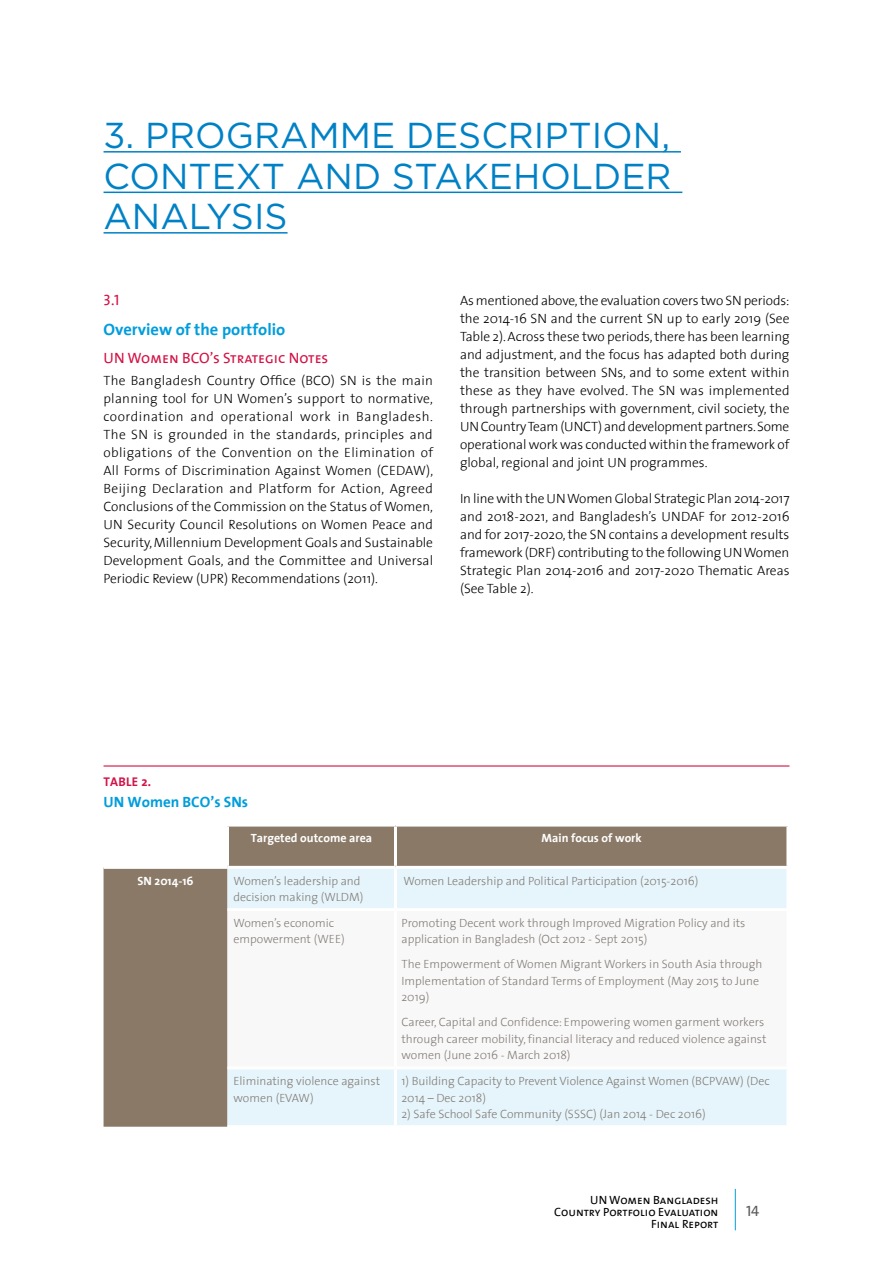
<style>
.page{position:relative;width:893px;height:1263px;background:#fff}
.page>*{position:absolute;margin:0;border:0;box-sizing:border-box;transform-origin:0 0}
.t1{font:36px/40.5px "Gotham";color:#0081c6;text-align:justify}
.t2{font:700 16.5px "The Sans";color:#009ddc}
.t3{font:15px "The Sans Caps";color:#d31245}
.t4{font:700 15px "The Sans";color:#009ddc}
.t5{font:15px "The Sans Caps";color:#58595b}
.t6{font:300 13.5px/18px "The Sans";color:#000;text-align:justify}
.t7{font:700 12.75px "The Sans";letter-spacing:.02em;color:#d31245}
.t8{font:300 12px/16.5px "The Sans";color:#827c78}
.t9{font:12px/12px "The Sans Caps";color:#000;text-align:right}
.t10{font:700 12px "The Sans";color:#fff}
</style>
<div class="page">
<hr style="left:735px;top:1189px;width:1px;height:41px;background:#009ddc">
<hr style="left:104px;top:151px;width:577px;height:2px;background:#0081c6">
<hr style="left:104px;top:192px;width:578px;height:1px;background:#0081c6">
<hr style="left:104px;top:232px;width:184px;height:2px;background:#0081c6">
<hr style="left:104px;top:765px;width:685px;height:1px;background:#d31245">
<svg style="left:104px;top:826px;width:682px;height:301px;background:#948574"></svg>
<div style="left:227px;top:869px;width:559px;height:256px;background:#e6f5fb"></div>
<svg style="left:227px;top:911px;width:559px;height:155px"></svg>
<hr style="left:226px;top:826px;width:3px;height:40px;background:#fff">
<hr style="left:394px;top:826px;width:3px;height:40px;background:#fff">
<hr style="left:104px;top:866px;width:123px;height:3px;background:#fff">
<hr style="left:227px;top:866px;width:168px;height:3px;background:#fff">
<hr style="left:395px;top:866px;width:394px;height:3px;background:#fff">
<hr style="left:227px;top:908px;width:168px;height:3px;background:#fff">
<hr style="left:395px;top:908px;width:394px;height:3px;background:#fff">
<hr style="left:227px;top:1066px;width:168px;height:3px;background:#fff">
<hr style="left:395px;top:1066px;width:394px;height:3px;background:#fff">
<hr style="left:227px;top:1125px;width:168px;height:3px;background:#fff">
<hr style="left:395px;top:1125px;width:394px;height:3px;background:#fff">
<hr style="left:394px;top:1069px;width:3px;height:56px;background:#fff">
<hr style="left:394px;top:869px;width:3px;height:39px;background:#fff">
<hr style="left:394px;top:911px;width:3px;height:155px;background:#fff">
<h1 class="t1" style="left:104px;top:114px;width:569px">3. PROGRAMME DESCRIPTION, CONTEXT AND STAKEHOLDER ANALYSIS</h1>
<p class="t3" style="left:104px;top:288px;width:17px">3.1</p>
<p class="t2" style="left:104px;top:315px;width:183px">Overview of the portfolio</p>
<p class="t3" style="left:104px;top:345px;width:226px">UN Women BCO’s Strategic Notes</p>
<p class="t6" style="left:104px;top:371px;width:331px">The Bangladesh Country Office (BCO) SN is the main planning tool for UN Women’s support to normative, coordination and operational work in Bangladesh.<br>The SN is grounded in the standards, principles and obligations of the Convention on the Elimination of All Forms of Discrimination Against Women (CEDAW), Beijing Declaration and Platform for Action, Agreed Conclusions of the Commission on the Status of Women, UN Security Council Resolutions on Women Peace and Security, Millennium Development Goals and Sustainable Development Goals, and the Committee and Universal Periodic Review (UPR) Recommendations (2011).</p>
<p class="t6" style="left:460px;top:291px;width:331px">As mentioned above, the evaluation covers two SN periods: the 2014-16 SN and the current SN up to early 2019 (See Table 2). Across these two periods, there has been learning and adjustment, and the focus has adapted both during the transition between SNs, and to some extent within these as they have evolved. The SN was implemented through partnerships with government, civil society, the UN Country Team (UNCT) and development partners. Some operational work was conducted within the framework of global, regional and joint UN programmes.</p>
<p class="t6" style="left:460px;top:489px;width:331px">In line with the UN Women Global Strategic Plan 2014-2017 and 2018-2021, and Bangladesh’s UNDAF for 2012-2016 and for 2017-2020, the SN contains a development results framework (DRF) contributing to the following UN Women Strategic Plan 2014-2016 and 2017-2020 Thematic Areas (See Table 2).</p>
<p class="t7" style="left:104px;top:771px;width:49px">TABLE 2.</p>
<p class="t4" style="left:104px;top:789px;width:146px">UN Women BCO’s SNs</p>
<p class="t10" style="left:251px;top:828px;width:123px">Targeted outcome area</p>
<p class="t10" style="left:542px;top:828px;width:102px">Main focus of work</p>
<p class="t10" style="left:138px;top:870px;width:57px">SN 2014-16</p>
<p class="t8" style="left:233px;top:872px;width:131px">Women’s leadership and decision making (WLDM)</p>
<p class="t8" style="left:403px;top:872px;width:296px">Women Leadership and Political Participation (2015-2016)</p>
<p class="t8" style="left:233px;top:914px;width:113px">Women’s economic empowerment (WEE)</p>
<p class="t8" style="left:401px;top:914px;width:345px">Promoting Decent work through Improved Migration Policy and its application in Bangladesh (Oct 2012 - Sept 2015)</p>
<p class="t8" style="left:401px;top:956px;width:362px">The Empowerment of Women Migrant Workers in South Asia through<br>Implementation of Standard Terms of Employment (May 2015 to June<br>2019)</p>
<p class="t8" style="left:401px;top:1014px;width:367px">Career, Capital and Confidence: Empowering women garment workers through career mobility, financial literacy and reduced violence against women (June 2016 - March 2018)</p>
<p class="t8" style="left:233px;top:1072px;width:148px">Eliminating violence against women (EVAW)</p>
<p class="t8" style="left:401px;top:1072px;width:370px">1) Building Capacity to Prevent Violence Against Women (BCPVAW) (Dec<br>2014 – Dec 2018)</p>
<p class="t8" style="left:401px;top:1105px;width:306px">2) Safe School Safe Community (SSSC) (Jan 2014 - Dec 2016)</p>
<p class="t9" style="left:554px;top:1193px;width:166px">UN Women Bangladesh<br>Country Portfolio Evaluation<br>Final Report</p>
<p class="t5" style="left:746px;top:1198px;width:15px">14</p>
</div>
